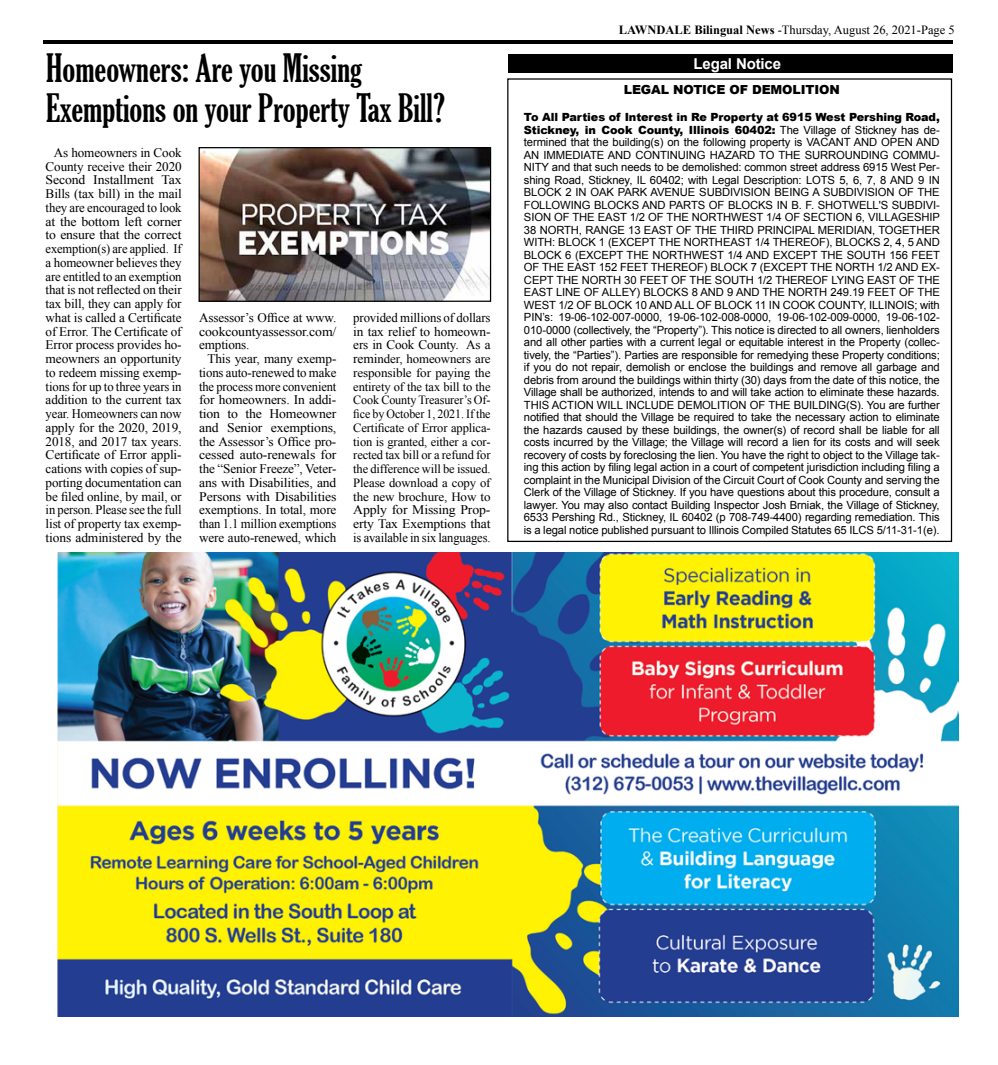
<style>
.page{position:relative;width:998px;height:1065px;background:#fff}
.page>*{position:absolute;margin:0;border:0;box-sizing:border-box;transform-origin:0 0}
.t1{font:extra-condensed 37.5px/40px "Gloucester";color:#000}
.t2{font:700 15px "Arial";letter-spacing:-.01em;color:#fff}
.t3{font:13.12px/13.8px "Times New Roman";letter-spacing:-.01em;color:#000;text-align:justify}
.t4{font:13.12px/13.8px "Times New Roman";letter-spacing:-.01em;color:#000;text-align:justify;scale:1.05 1}
.t5{font:12.5px/13.8px "Times New Roman";letter-spacing:-.01em;color:#000;text-align:justify}
.t6{font:900 12.5px "Arial";letter-spacing:-.01em;color:#000}
.t7{font:11.25px/12.5px "Arial";letter-spacing:-.01em;color:#000;text-align:justify}
.s1{font-size:13.12px}
.s2{font-weight:700}
.s3{font-weight:900}
</style>
<div class="page">
<hr style="left:44px;top:40px;width:908px;height:4px;background:#000">
<img style="left:58px;top:553px;width:900px;height:463px">
<div style="left:508px;top:54px;width:444px;height:19px;background:#000"></div>
<img style="left:200px;top:149px;width:289px;height:151px">
<div style="left:198px;top:147px;width:293px;height:155px;border:1px solid #000"></div>
<h1 class="t1" style="left:46px;top:49px;width:400px">Homeowners: Are you Missing<br>Exemptions on your Property Tax Bill?</h1>
<p class="t3" style="left:46px;top:145px;width:137px;text-indent:8px">As homeowners in Cook County receive their 2020<br>Second Installment Tax Bills (tax bill) in the mail they are encouraged to look at the bottom left corner to ensure that the correct exemption(s) are applied. If a homeowner believes they are entitled to an exemption that is not reflected on their tax bill, they can apply for what is called a Certificate of Error. The Certificate of Error process provides ho&shy;meowners an opportunity to redeem missing exemp&shy;tions for up to three years in addition to the current tax year. Homeowners can now apply for the 2020, 2019, 2018, and 2017 tax years.<br>Certificate of Error appli&shy;cations with copies of sup&shy;porting documentation can be filed online, by mail, or in person. Please see the full list of property tax exemp&shy;tions administered by the</p>
<p class="t3" style="left:199px;top:310px;width:139px">Assessor’s Office at www. cookcountyassessor.com/ emptions.</p>
<p class="t3" style="left:199px;top:352px;width:139px;text-indent:8px">This year, many exemp&shy;tions auto-renewed to make the process more convenient for homeowners. In addi&shy;tion to the Homeowner and Senior exemptions, the Assessor’s Office pro&shy;cessed auto-renewals for the “Senior Freeze”, Veter&shy;ans with Disabilities, and Persons with Disabilities exemptions. In total, more than 1.1 million exemptions were auto-renewed, which</p>
<p class="t3" style="left:353px;top:310px;width:139px">provided millions of dollars in tax relief to homeown&shy;ers in Cook County. As a</p>
<p class="t5" style="left:353px;top:352px;width:139px"><span class="s1">remi</span>nder, homeowners are responsible for paying the entirety of the tax bill to the Cook County Treasurer’s Of&shy;fice by October 1, 2021. If the Certificate of Error applica&shy;tion is granted, either a cor&shy;rected tax bill or a refund for the difference will be issued.<br>Please download a copy of the new brochure, How to</p>
<p class="t4" style="left:353px;top:503px;width:132px">Apply for Missing Prop&shy;erty Tax Exemptions that is available in six languages.</p>
<p class="t5" style="left:619px;top:22px;width:337px"><span class="s2">LAWNDALE Bilingual News</span> -Thursday, August 26, 2021-Page 5</p>
<h2 class="t2" style="left:693px;top:54px;width:89px">Legal Notice</h2>
<p class="t6" style="left:624px;top:80px;width:217px">LEGAL NOTICE OF DEMOLITION</p>
<p class="t7" style="left:523px;top:111px;width:418px"><span class="s3">To All Parties of Interest in Re Property at 6915 West Pershing Road, Stickney, in Cook County, Illinois 60402:</span> The Village of Stickney has de&shy;termined that the building(s) on the following property is VACANT AND OPEN AND AN IMMEDIATE AND CONTINUING HAZARD TO THE SURROUNDING COMMU-NITY and that such needs to be demolished: common street address 6915 West Per&shy;shing Road, Stickney, IL 60402; with Legal Description: LOTS 5, 6, 7, 8 AND 9 IN BLOCK 2 IN OAK PARK AVENUE SUBDIVISION BEING A SUBDIVISION OF THE FOLLOWING BLOCKS AND PARTS OF BLOCKS IN B. F. SHOTWELL'S SUBDIVI-SION OF THE EAST 1/2 OF THE NORTHWEST 1/4 OF SECTION 6, VILLAGESHIP 38 NORTH, RANGE 13 EAST OF THE THIRD PRINCIPAL MERIDIAN, TOGETHER WITH: BLOCK 1 (EXCEPT THE NORTHEAST 1/4 THEREOF), BLOCKS 2, 4, 5 AND BLOCK 6 (EXCEPT THE NORTHWEST 1/4 AND EXCEPT THE SOUTH 156 FEET OF THE EAST 152 FEET THEREOF) BLOCK 7 (EXCEPT THE NORTH 1/2 AND EX-CEPT THE NORTH 30 FEET OF THE SOUTH 1/2 THEREOF LYING EAST OF THE EAST LINE OF ALLEY) BLOCKS 8 AND 9 AND THE NORTH 249.19 FEET OF THE WEST 1/2 OF BLOCK 10 AND ALL OF BLOCK 11 IN COOK COUNTY, ILLINOIS; with PIN’s: 19-06-102-007-0000, 19-06-102-008-0000, 19-06-102-009-0000, 19-06-102- 010-0000 (collectively, the “Property”). This notice is directed to all owners, lienholders and all other parties with a current legal or equitable interest in the Property (collec&shy;tively, the “Parties”). Parties are responsible for remedying these Property conditions; if you do not repair, demolish or enclose the buildings and remove all garbage and debris from around the buildings within thirty (30) days from the date of this notice, the Village shall be authorized, intends to and will take action to eliminate these hazards.<br>THIS ACTION WILL INCLUDE DEMOLITION OF THE BUILDING(S). You are further notified that should the Village be required to take the necessary action to eliminate the hazards caused by these buildings, the owner(s) of record shall be liable for all costs incurred by the Village; the Village will record a lien for its costs and will seek recovery of costs by foreclosing the lien. You have the right to object to the Village tak&shy;ing this action by filing legal action in a court of competent jurisdiction including filing a complaint in the Municipal Division of the Circuit Court of Cook County and serving the Clerk of the Village of Stickney. If you have questions about this procedure, consult a lawyer. You may also contact Building Inspector Josh Brniak, the Village of Stickney, 6533 Pershing Rd., Stickney, IL 60402 (p 708-749-4400) regarding remediation. This is a legal notice published pursuant to Illinois Compiled Statutes 65 ILCS 5/11-31-1(e).</p>
</div>
